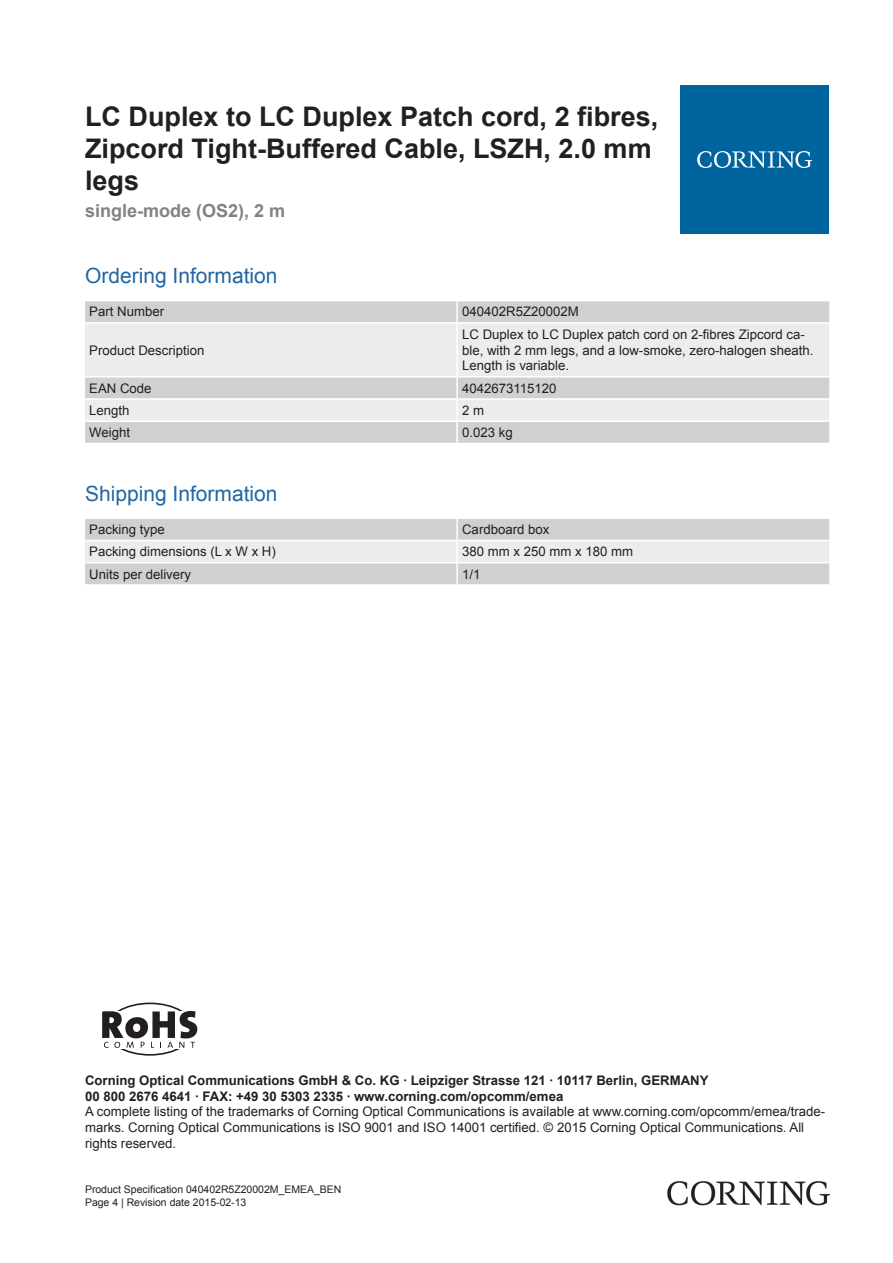
<style>
.page{position:relative;width:893px;height:1263px;background:#fff}
.page>*{position:absolute;margin:0;border:0;box-sizing:border-box;transform-origin:0 0}
.t1{font:700 27px/32.4px "Arial";color:#231f20}
.t2{font:21px "Arial";color:#2166a2}
.t3{font:700 18px "Arial";color:#808285}
.t4{font:13.2px/15.9px "Arial";color:#231f20}
.t5{font:700 13.2px/15.9px "Arial";color:#231f20}
.t6{font:10.5px/12.6px "Arial";color:#231f20}
</style>
<div class="page">
<div style="left:85px;top:301px;width:744px;height:142px;background:#d1cfcf"></div>
<svg style="left:85px;top:324px;width:744px;height:96px;background:#e6e5e4"></svg>
<hr style="left:456px;top:301px;width:2px;height:21px;background:#fff">
<hr style="left:456px;top:324px;width:2px;height:52px;background:#fff">
<hr style="left:456px;top:377px;width:2px;height:21px;background:#fff">
<hr style="left:456px;top:400px;width:2px;height:20px;background:#fff">
<hr style="left:456px;top:422px;width:2px;height:21px;background:#fff">
<hr style="left:85px;top:322px;width:372px;height:2px;background:#fff">
<hr style="left:457px;top:322px;width:372px;height:2px;background:#fff">
<hr style="left:85px;top:376px;width:372px;height:1px;background:#fff">
<hr style="left:457px;top:376px;width:372px;height:1px;background:#fff">
<hr style="left:85px;top:398px;width:372px;height:2px;background:#fff">
<hr style="left:457px;top:398px;width:372px;height:2px;background:#fff">
<hr style="left:85px;top:420px;width:372px;height:2px;background:#fff">
<hr style="left:457px;top:420px;width:372px;height:2px;background:#fff">
<div style="left:85px;top:519px;width:744px;height:65px;background:#d1cfcf"></div>
<div style="left:85px;top:541px;width:744px;height:21px;background:#edeceb"></div>
<hr style="left:456px;top:519px;width:2px;height:21px;background:#fff">
<hr style="left:456px;top:541px;width:2px;height:21px;background:#fff">
<hr style="left:456px;top:563px;width:2px;height:21px;background:#fff">
<hr style="left:85px;top:540px;width:372px;height:1px;background:#fff">
<hr style="left:457px;top:540px;width:372px;height:1px;background:#fff">
<hr style="left:85px;top:562px;width:372px;height:1px;background:#fff">
<hr style="left:457px;top:562px;width:372px;height:1px;background:#fff">
<div style="left:680px;top:85px;width:149px;height:149px;background:#00649e"></div>
<svg style="left:697px;top:151px;width:115px;height:17px"></svg>
<img style="left:668px;top:1181px;width:161px;height:24px">
<div style="left:105px;top:1002px;width:90px;height:54px;border:2px solid #231f20;border-radius:50%"></div>
<div style="left:85px;top:1011px;width:123px;height:38px;background:#fff"></div>
<svg style="left:102px;top:1011px;width:95px;height:37px"></svg>
<h1 class="t1" style="left:85px;top:101px;width:575px">LC Duplex to LC Duplex Patch cord, 2 fibres,<br>Zipcord Tight-Buffered Cable, LSZH, 2.0 mm legs</h1>
<h3 class="t3" style="left:85px;top:199px;width:202px">single-mode (OS2), 2 m</h3>
<h2 class="t2" style="left:85px;top:262px;width:194px">Ordering Information</h2>
<p class="t4" style="left:89px;top:304px;width:76px">Part Number</p>
<p class="t4" style="left:462px;top:304px;width:118px">040402R5Z20002M</p>
<p class="t4" style="left:89px;top:342px;width:117px">Product Description</p>
<p class="t4" style="left:462px;top:326px;width:353px">LC Duplex to LC Duplex patch cord on 2-fibres Zipcord ca&shy;ble, with 2 mm legs, and a low-smoke, zero-halogen sheath.<br>Length is variable.</p>
<p class="t4" style="left:89px;top:380px;width:64px">EAN Code</p>
<p class="t4" style="left:462px;top:380px;width:96px">4042673115120</p>
<p class="t4" style="left:89px;top:402px;width:42px">Length</p>
<p class="t4" style="left:462px;top:402px;width:24px">2 m</p>
<p class="t4" style="left:89px;top:425px;width:42px">Weight</p>
<p class="t4" style="left:462px;top:425px;width:52px">0.023 kg</p>
<h2 class="t2" style="left:85px;top:479px;width:194px">Shipping Information</h2>
<p class="t4" style="left:89px;top:522px;width:77px">Packing type</p>
<p class="t4" style="left:462px;top:522px;width:89px">Cardboard box</p>
<p class="t4" style="left:89px;top:544px;width:188px">Packing dimensions (L x W x H)</p>
<p class="t4" style="left:462px;top:544px;width:172px">380 mm x 250 mm x 180 mm</p>
<p class="t4" style="left:89px;top:566px;width:103px">Units per delivery</p>
<p class="t4" style="left:462px;top:566px;width:20px">1/1</p>
<p class="t5" style="left:85px;top:1073px;width:625px">Corning Optical Communications GmbH &amp; Co. KG · Leipziger Strasse 121 · 10117 Berlin, GERMANY<br>00 800 2676 4641 · FAX: +49 30 5303 2335 · www.corning.com/opcomm/emea</p>
<p class="t4" style="left:85px;top:1104px;width:742px">A complete listing of the trademarks of Corning Optical Communications is available at www.corning.com/opcomm/emea/trade&shy;marks. Corning Optical Communications is ISO 9001 and ISO 14001 certified. © 2015 Corning Optical Communications. All rights reserved.</p>
<p class="t6" style="left:85px;top:1183px;width:258px">Product Specification 040402R5Z20002M_EMEA_BEN<br>Page 4 | Revision date 2015-02-13</p>
</div>
